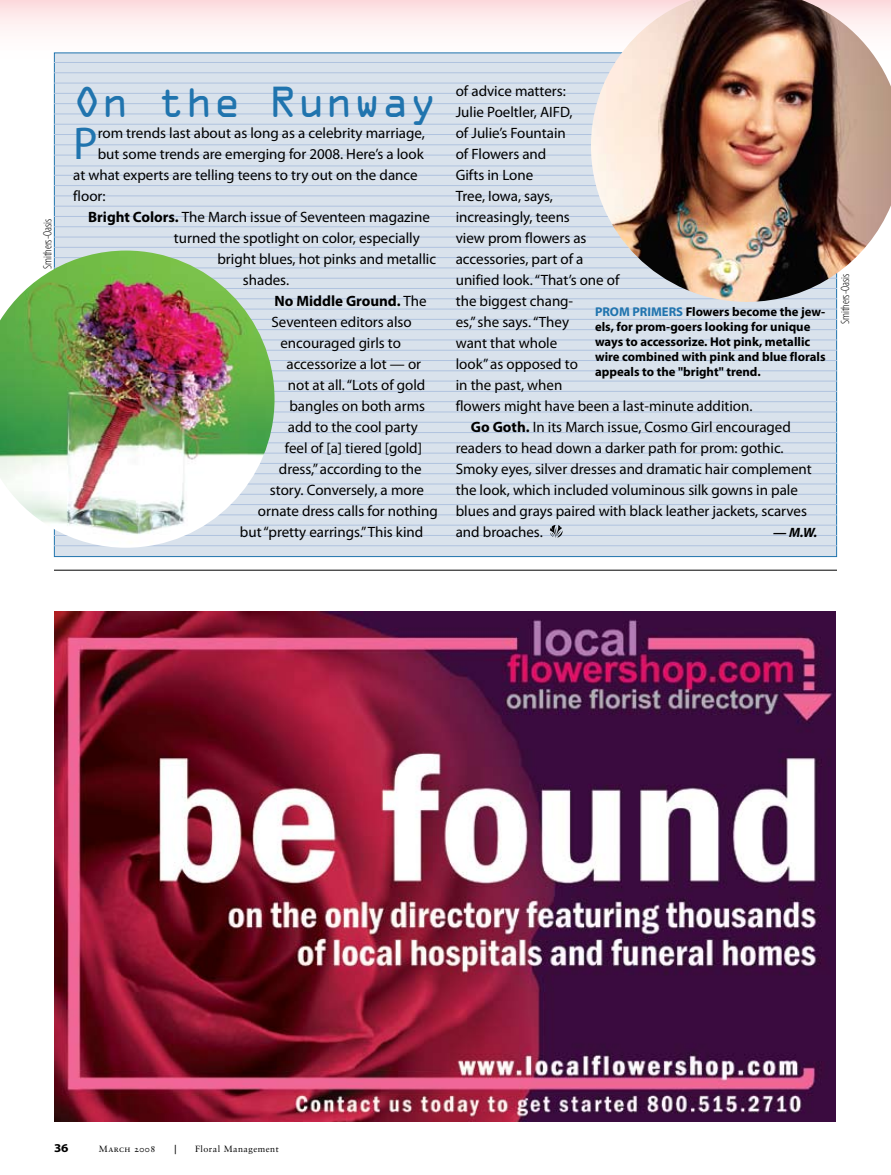
<style>
.page{position:relative;width:891px;height:1175px;background:#fff}
.page>*{position:absolute;margin:0;border:0;box-sizing:border-box;transform-origin:0 0}
.t1{font:46.2px "Myriad Pro";color:#2074ae}
.t2{font:39px "OCRA Std";color:#2074ae}
.t3{font:15px "Myriad Pro";color:#000}
.t4{font:700 15px "Myriad Pro";color:#000}
.t5{font:italic 700 13.5px "Myriad Pro";color:#000}
.t6{font:700 12.75px/15px "Myriad Pro";color:#000}
.t7{font:300 condensed 12px "Myriad Pro";color:#000}
.t8{font:700 12px "Myriad Pro";color:#000;scale:1.1 1}
.t9{font:12px "Sabon Roman SC";color:#000}
.t10{font:9px "Sabon";letter-spacing:.05em;color:#000}
.t11{font:9px "Sabon Roman SC";letter-spacing:.05em;color:#000}
.s1{font-weight:700}
.s2{font-weight:400}
.s3{color:#2074ae}
</style>
<div class="page">
<div style="left:0;top:0;width:891px;height:82px;background:linear-gradient(to bottom,#fde4e6,#fff)"></div>
<img style="left:54px;top:611px;width:782px;height:510px">
<hr style="left:54px;top:570px;width:783px;height:1px;background:#000">
<div style="left:54px;top:52px;width:783px;height:505px;background:#d9e2ec;border:1px solid #2074ae"></div>
<hr style="left:54px;top:165px;width:783px;height:1px;background:#b0c3df">
<hr style="left:54px;top:175px;width:783px;height:1px;background:#b0c3df">
<hr style="left:54px;top:185px;width:783px;height:1px;background:#b0c3df">
<hr style="left:54px;top:195px;width:783px;height:1px;background:#b0c3df">
<hr style="left:54px;top:62px;width:783px;height:1px;background:#b0c3df">
<hr style="left:54px;top:206px;width:783px;height:1px;background:#b0c3df">
<hr style="left:54px;top:72px;width:783px;height:1px;background:#b0c3df">
<hr style="left:54px;top:216px;width:783px;height:1px;background:#b0c3df">
<hr style="left:54px;top:83px;width:783px;height:1px;background:#b0c3df">
<hr style="left:54px;top:226px;width:783px;height:1px;background:#b0c3df">
<hr style="left:54px;top:93px;width:783px;height:1px;background:#b0c3df">
<hr style="left:54px;top:237px;width:783px;height:1px;background:#b0c3df">
<hr style="left:54px;top:103px;width:783px;height:1px;background:#b0c3df">
<hr style="left:54px;top:247px;width:783px;height:1px;background:#b0c3df">
<hr style="left:54px;top:114px;width:783px;height:1px;background:#b0c3df">
<hr style="left:54px;top:257px;width:783px;height:1px;background:#b0c3df">
<hr style="left:54px;top:124px;width:783px;height:1px;background:#b0c3df">
<hr style="left:54px;top:267px;width:783px;height:1px;background:#b0c3df">
<hr style="left:54px;top:134px;width:783px;height:1px;background:#b0c3df">
<hr style="left:54px;top:278px;width:783px;height:1px;background:#b0c3df">
<hr style="left:54px;top:144px;width:783px;height:1px;background:#b0c3df">
<hr style="left:54px;top:288px;width:783px;height:1px;background:#b0c3df">
<hr style="left:54px;top:155px;width:783px;height:1px;background:#b0c3df">
<hr style="left:54px;top:298px;width:783px;height:1px;background:#b0c3df">
<hr style="left:54px;top:309px;width:783px;height:1px;background:#b0c3df">
<hr style="left:54px;top:319px;width:783px;height:1px;background:#b0c3df">
<hr style="left:54px;top:329px;width:783px;height:1px;background:#b0c3df">
<hr style="left:54px;top:339px;width:783px;height:1px;background:#b0c3df">
<hr style="left:54px;top:350px;width:783px;height:1px;background:#b0c3df">
<hr style="left:54px;top:360px;width:783px;height:1px;background:#b0c3df">
<hr style="left:54px;top:370px;width:783px;height:1px;background:#b0c3df">
<hr style="left:54px;top:381px;width:783px;height:1px;background:#b0c3df">
<hr style="left:54px;top:391px;width:783px;height:1px;background:#b0c3df">
<hr style="left:54px;top:401px;width:783px;height:1px;background:#b0c3df">
<hr style="left:54px;top:411px;width:783px;height:1px;background:#b0c3df">
<hr style="left:54px;top:422px;width:783px;height:1px;background:#b0c3df">
<hr style="left:54px;top:432px;width:783px;height:1px;background:#b0c3df">
<hr style="left:54px;top:442px;width:783px;height:1px;background:#b0c3df">
<hr style="left:54px;top:453px;width:783px;height:1px;background:#b0c3df">
<hr style="left:54px;top:463px;width:783px;height:1px;background:#b0c3df">
<hr style="left:54px;top:473px;width:783px;height:1px;background:#b0c3df">
<hr style="left:54px;top:483px;width:783px;height:1px;background:#b0c3df">
<hr style="left:54px;top:494px;width:783px;height:1px;background:#b0c3df">
<hr style="left:54px;top:504px;width:783px;height:1px;background:#b0c3df">
<hr style="left:54px;top:514px;width:783px;height:1px;background:#b0c3df">
<hr style="left:54px;top:525px;width:783px;height:1px;background:#b0c3df">
<hr style="left:54px;top:535px;width:783px;height:1px;background:#b0c3df">
<hr style="left:54px;top:545px;width:783px;height:1px;background:#b0c3df">
<svg style="left:550px;top:525px;width:13px;height:12px"></svg>
<img style="left:0;top:250px;width:275px;height:298px">
<img style="left:591px;top:0;width:300px;height:302px">
<p class="t7" style="left:40px;top:269px;width:52px;rotate:-90deg">Smithers-Oasis</p>
<h2 class="t2" style="left:73px;top:85px;width:366px">On the Runway</h2>
<h1 class="t1" style="left:73px;top:115px;width:26px">P</h1>
<p class="t3" style="left:98px;top:124px;width:329px">rom trends last about as long as a celebrity marriage,</p>
<p class="t3" style="left:98px;top:145px;width:327px">but some trends are emerging for 2008. Here’s a look</p>
<p class="t3" style="left:73px;top:166px;width:346px">at what experts are telling teens to try out on the dance</p>
<p class="t3" style="left:73px;top:187px;width:34px">floor:</p>
<p class="t3" style="left:88px;top:208px;width:343px"><span class="s1">Bright Colors.</span> The March issue of Seventeen magazine</p>
<p class="t3" style="left:174px;top:229px;width:247px">turned the spotlight on color, especially</p>
<p class="t3" style="left:217px;top:250px;width:220px">bright blues, hot pinks and metallic</p>
<p class="t3" style="left:243px;top:271px;width:48px">shades.</p>
<p class="t4" style="left:274px;top:291px;width:154px">No Middle Ground. <span class="s2">The</span></p>
<p class="t3" style="left:271px;top:313px;width:142px">Seventeen editors also</p>
<p class="t3" style="left:280px;top:334px;width:122px">encouraged girls to</p>
<p class="t3" style="left:286px;top:355px;width:136px">accessorize a lot — or</p>
<p class="t3" style="left:288px;top:376px;width:139px">not at all. “Lots of gold</p>
<p class="t3" style="left:289px;top:397px;width:137px">bangles on both arms</p>
<p class="t3" style="left:288px;top:418px;width:132px">add to the cool party</p>
<p class="t3" style="left:285px;top:439px;width:138px">feel of [a] tiered [gold]</p>
<p class="t3" style="left:279px;top:460px;width:144px">dress,” according to the</p>
<p class="t3" style="left:270px;top:481px;width:155px">story. Conversely, a more</p>
<p class="t3" style="left:258px;top:502px;width:181px">ornate dress calls for nothing</p>
<p class="t3" style="left:240px;top:523px;width:185px">but “pretty earrings.” This kind</p>
<p class="t3" style="left:456px;top:82px;width:112px">of advice matters:</p>
<p class="t3" style="left:456px;top:103px;width:118px">Julie Poeltler, AIFD,</p>
<p class="t3" style="left:456px;top:124px;width:112px">of Julie’s Fountain</p>
<p class="t3" style="left:456px;top:145px;width:92px">of Flowers and</p>
<p class="t3" style="left:456px;top:166px;width:79px">Gifts in Lone</p>
<p class="t3" style="left:456px;top:187px;width:99px">Tree, Iowa, says,</p>
<p class="t3" style="left:456px;top:208px;width:116px">increasingly, teens</p>
<p class="t3" style="left:456px;top:229px;width:132px">view prom flowers as</p>
<p class="t3" style="left:456px;top:250px;width:129px">accessories, part of a</p>
<p class="t3" style="left:456px;top:271px;width:165px">unified look. “That’s one of</p>
<p class="t3" style="left:456px;top:292px;width:119px">the biggest chang-</p>
<p class="t3" style="left:456px;top:313px;width:115px">es,” she says. “They</p>
<p class="t3" style="left:456px;top:334px;width:103px">want that whole</p>
<p class="t3" style="left:456px;top:355px;width:124px">look” as opposed to</p>
<p class="t3" style="left:456px;top:376px;width:108px">in the past, when</p>
<p class="t3" style="left:456px;top:397px;width:298px">flowers might have been a last-minute addition.</p>
<p class="t3" style="left:471px;top:418px;width:322px"><span class="s1">Go Goth.</span> In its March issue, Cosmo Girl encouraged</p>
<p class="t3" style="left:456px;top:439px;width:329px">readers to head down a darker path for prom: gothic.</p>
<p class="t3" style="left:456px;top:460px;width:358px">Smoky eyes, silver dresses and dramatic hair complement</p>
<p class="t3" style="left:456px;top:481px;width:344px">the look, which included voluminous silk gowns in pale</p>
<p class="t3" style="left:456px;top:502px;width:353px">blues and grays paired with black leather jackets, scarves</p>
<p class="t3" style="left:456px;top:523px;width:89px">and broaches.</p>
<p class="t5" style="left:773px;top:524px;width:45px">— M.W.</p>
<p class="t6" style="left:595px;top:303px;width:232px"><span class="s3">PROM PRIMERS</span> Flowers become the jew&shy;els, for prom-goers looking for unique ways to accessorize. Hot pink, metallic wire combined with pink and blue florals appeals to the "bright" trend.</p>
<p class="t7" style="left:838px;top:324px;width:52px;rotate:-90deg">Smithers-Oasis</p>
<p class="t8" style="left:54px;top:1140px;width:15px">36</p>
<p class="t11" style="left:99px;top:1143px;width:58px">March 2008</p>
<p class="t9" style="left:174px;top:1142px;width:4px">|</p>
<p class="t10" style="left:195px;top:1143px;width:85px">Floral Management</p>
</div>
